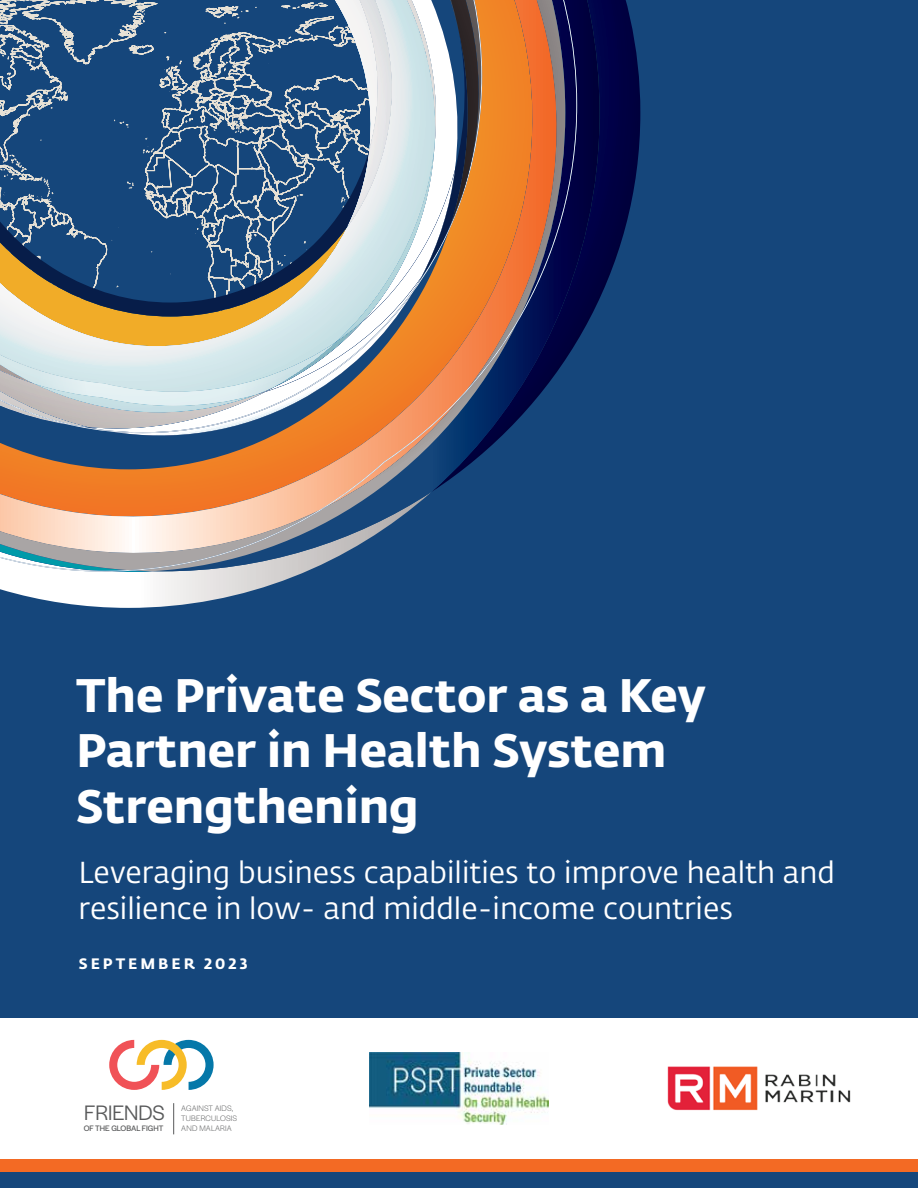
<style>
.page{position:relative;width:918px;height:1188px;background:#fff}
.page>*{position:absolute;margin:0;border:0;box-sizing:border-box;transform-origin:0 0}
.t1{font:700 46.5px/55.8px "Fedra Sans Std";color:#fff}
.t2{font:30px/36px "Fedra Sans Std";color:#fff}
.t3{font:21.75px "Halyard Display";color:#595a5b}
.t4{font:700 15px "Fedra Sans Std";letter-spacing:.2em;color:#fff}
.t5{font:300 8.25px/9.9px "Halyard Display";letter-spacing:.02em;color:#595a5b}
.t6{font:8.25px "Halyard Display";color:#595a5b}
</style>
<div class="page">
<div style="left:0;top:0;width:918px;height:1018px;background:#15467b"></div>
<img style="left:369px;top:1053px;width:180px;height:71px">
<svg style="left:109px;top:1040px;width:105px;height:50px"></svg>
<hr style="left:173px;top:1103px;width:1px;height:31px;background:#595a5b">
<div style="left:0;top:1159px;width:918px;height:29px;background:#f36a24"></div>
<div style="left:0;top:1173px;width:918px;height:15px;background:#15467b"></div>
<svg style="left:0;top:572px;width:305px;height:36px"></svg>
<svg style="left:600px;top:0;width:40px;height:297px"></svg>
<svg style="left:577px;top:0;width:23px;height:341px;background:#010543"></svg>
<svg style="left:0;top:0;width:577px;height:572px"></svg>
<img style="left:667px;top:1066px;width:184px;height:45px">
<h1 class="t1" style="left:76px;top:667px;width:631px">The Private Sector as a Key<br>Partner in Health System<br>Strengthening</h1>
<p class="t2" style="left:79px;top:855px;width:758px">Leveraging business capabilities to improve health and resilience in low- and middle-income countries</p>
<p class="t4" style="left:79px;top:954px;width:170px">SEPTEMBER 2023</p>
<p class="t3" style="left:84px;top:1097px;width:82px">FRIENDS</p>
<p class="t5" style="left:181px;top:1103px;width:57px">AGAINST AIDS,<br>TUBERCULOSIS<br>AND MALARIA</p>
<p class="t6" style="left:84px;top:1122px;width:81px">OF THE GLOBAL FIGHT</p>
</div>
